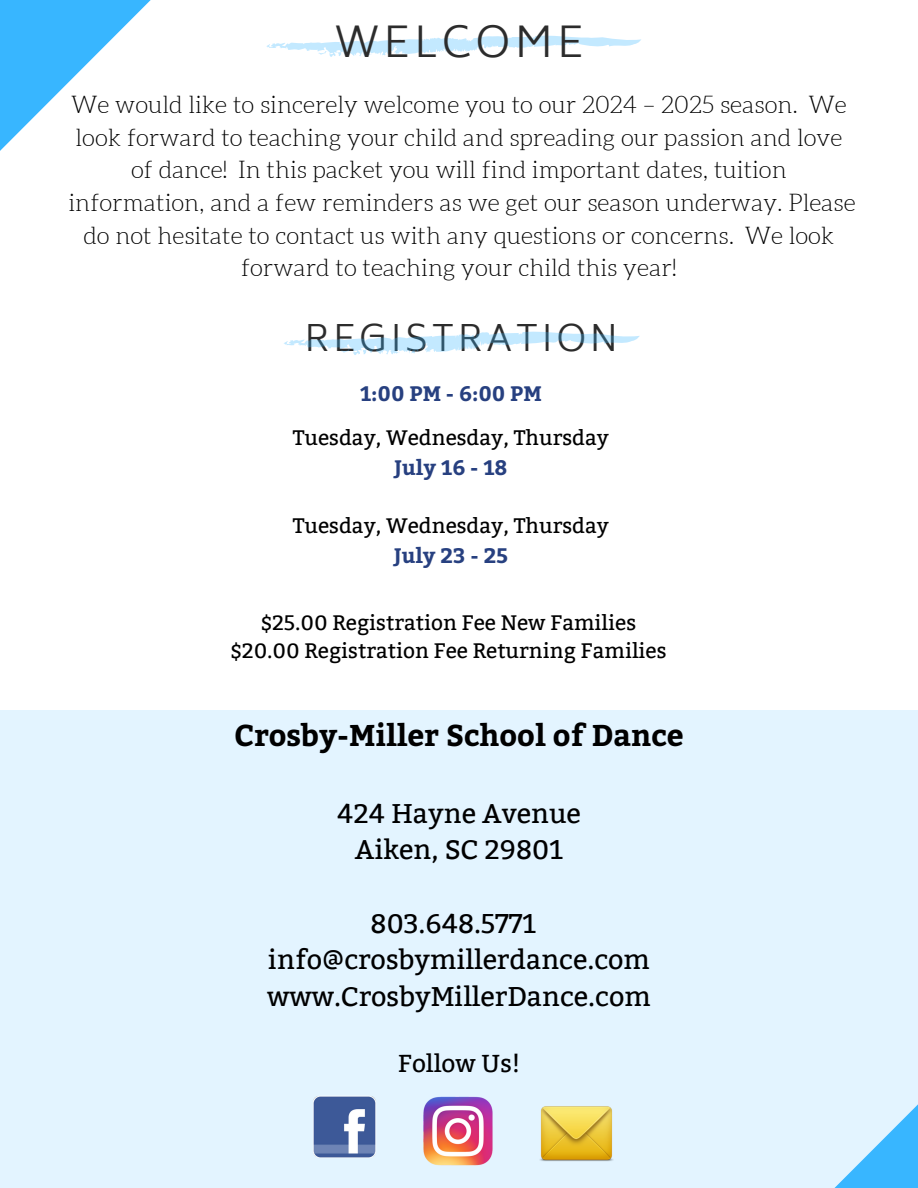
<style>
.page{position:relative;width:918px;height:1188px;background:#fff}
.page>*{position:absolute;margin:0;border:0;box-sizing:border-box;transform-origin:0 0}
.t1{font:300 42px "Biryani";letter-spacing:.1em;color:#2c2c2c}
.t2{font:300 36px "Biryani";letter-spacing:.1em;color:#2c2c2c}
.t3{font:700 30px "Bitter";color:#000}
.t4{font:27px/36.6px "Bitter";color:#000;text-align:center}
.t5{font:24.45px "Bitter";color:#000}
.t6{font:300 24px/32.7px "Aleo";color:#000;text-align:center}
.t7{font:20.85px "Bitter";color:#000}
.t8{font:700 20.85px "Bitter";color:#274080}
</style>
<div class="page">
<svg style="left:266px;top:36px;width:336px;height:21px"></svg>
<svg style="left:0;top:0;width:151px;height:151px"></svg>
<svg style="left:284px;top:332px;width:313px;height:23px"></svg>
<div style="left:0;top:710px;width:918px;height:478px;background:#e3f4ff"></div>
<img style="left:313px;top:1096px;width:63px;height:62px">
<img style="left:540px;top:1106px;width:73px;height:55px">
<img style="left:423px;top:1096px;width:70px;height:70px">
<h1 class="t1" style="left:334px;top:18px;width:251px">WELCOME</h1>
<h6 class="t6" style="left:69px;top:88px;width:789px">We would like to sincerely welcome you to our 2024 – 2025 season. We look forward to teaching your child and spreading our passion and love of dance! In this packet you will find important dates, tuition information, and a few reminders as we get our season underway. Please do not hesitate to contact us with any questions or concerns. We look forward to teaching your child this year!</h6>
<h2 class="t2" style="left:304px;top:317px;width:315px">REGISTRATION</h2>
<p class="t8" style="left:360px;top:378px;width:183px">1:00 PM - 6:00 PM</p>
<p class="t7" style="left:293px;top:426px;width:318px">Tuesday, Wednesday, Thursday</p>
<p class="t8" style="left:394px;top:453px;width:115px">July 16 - 18</p>
<p class="t7" style="left:293px;top:513px;width:318px">Tuesday, Wednesday, Thursday</p>
<p class="t8" style="left:394px;top:540px;width:116px">July 23 - 25</p>
<p class="t7" style="left:261px;top:610px;width:377px">$25.00 Registration Fee New Families</p>
<p class="t7" style="left:230px;top:639px;width:438px">$20.00 Registration Fee Returning Families</p>
<h3 class="t3" style="left:235px;top:714px;width:450px">Crosby-Miller School of Dance</h3>
<h4 class="t4" style="left:337px;top:795px;width:245px">424 Hayne Avenue<br>Aiken, SC 29801</h4>
<h5 class="t4" style="left:267px;top:905px;width:385px">803.648.5771 info@crosbymillerdance.com www.CrosbyMillerDance.com</h5>
<h5 class="t5" style="left:398px;top:1049px;width:123px">Follow Us!</h5>
</div>
